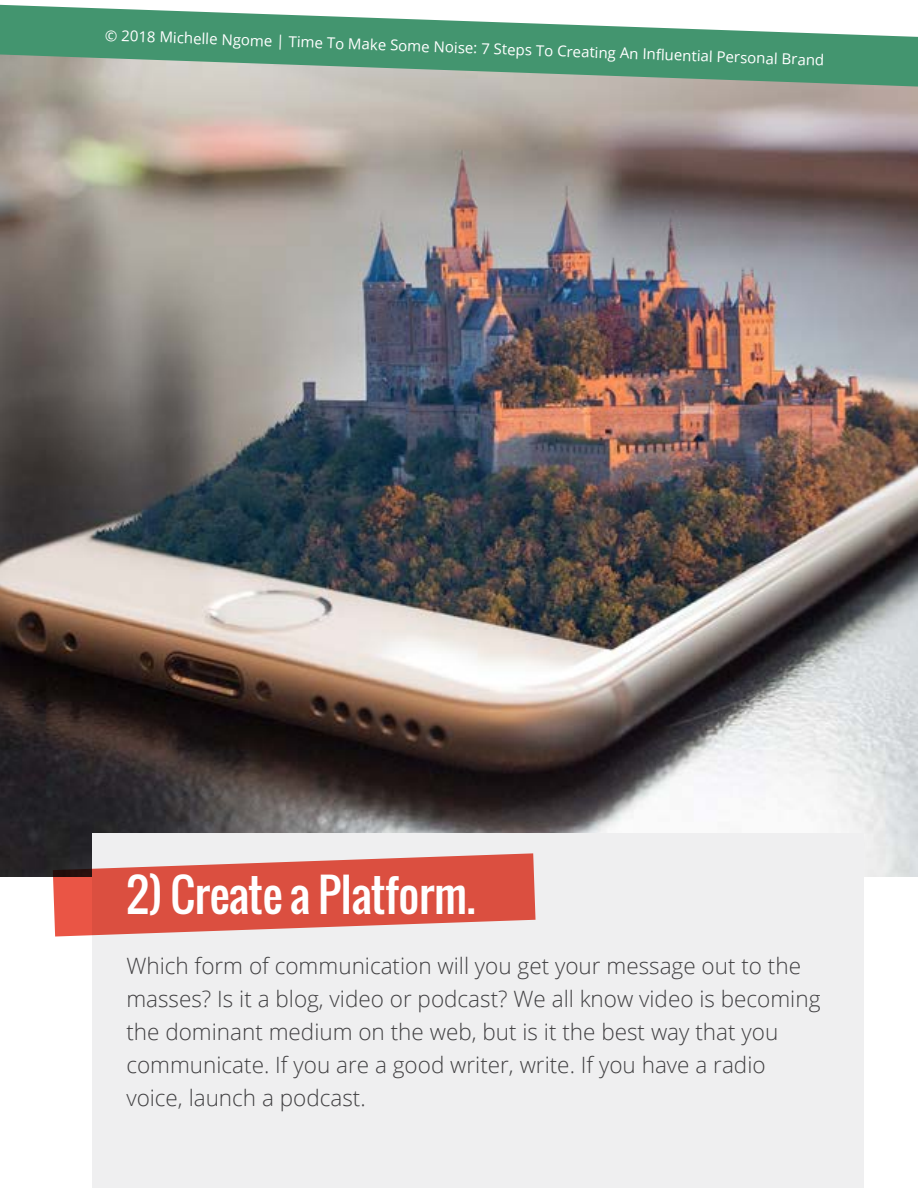
<style>
.page{position:relative;width:918px;height:1188px;background:#fff}
.page>*{position:absolute;margin:0;border:0;box-sizing:border-box;transform-origin:0 0}
.t1{font:45px "Oswald";color:#fff}
.t2{font:300 22.5px/33px "Open Sans";color:#414042}
.t3{font:15px "Open Sans";color:#fff}
</style>
<div class="page">
<img style="left:0;top:87px;width:918px;height:790px">
<div style="left:93px;top:834px;width:771px;height:354px;background:#efeff0"></div>
<svg style="left:53px;top:853px;width:483px;height:84px"></svg>
<svg style="left:0;top:5px;width:918px;height:82px;fill:#43956f"></svg>
<p class="t3" style="left:105px;top:25px;width:721px;rotate:2deg">© 2018 Michelle Ngome | Time To Make Some Noise: 7 Steps To Creating An Infl uential Personal Brand</p>
<h1 class="t1" style="left:126px;top:860px;width:351px">2) Create a Platform.</h1>
<p class="t2" style="left:126px;top:948px;width:696px">Which form of communication will you get your message out to the masses? Is it a blog, video or podcast? We all know video is becoming the dominant medium on the web, but is it the best way that you communicate. If you are a good writer, write. If you have a radio voice, launch a podcast.</p>
</div>
